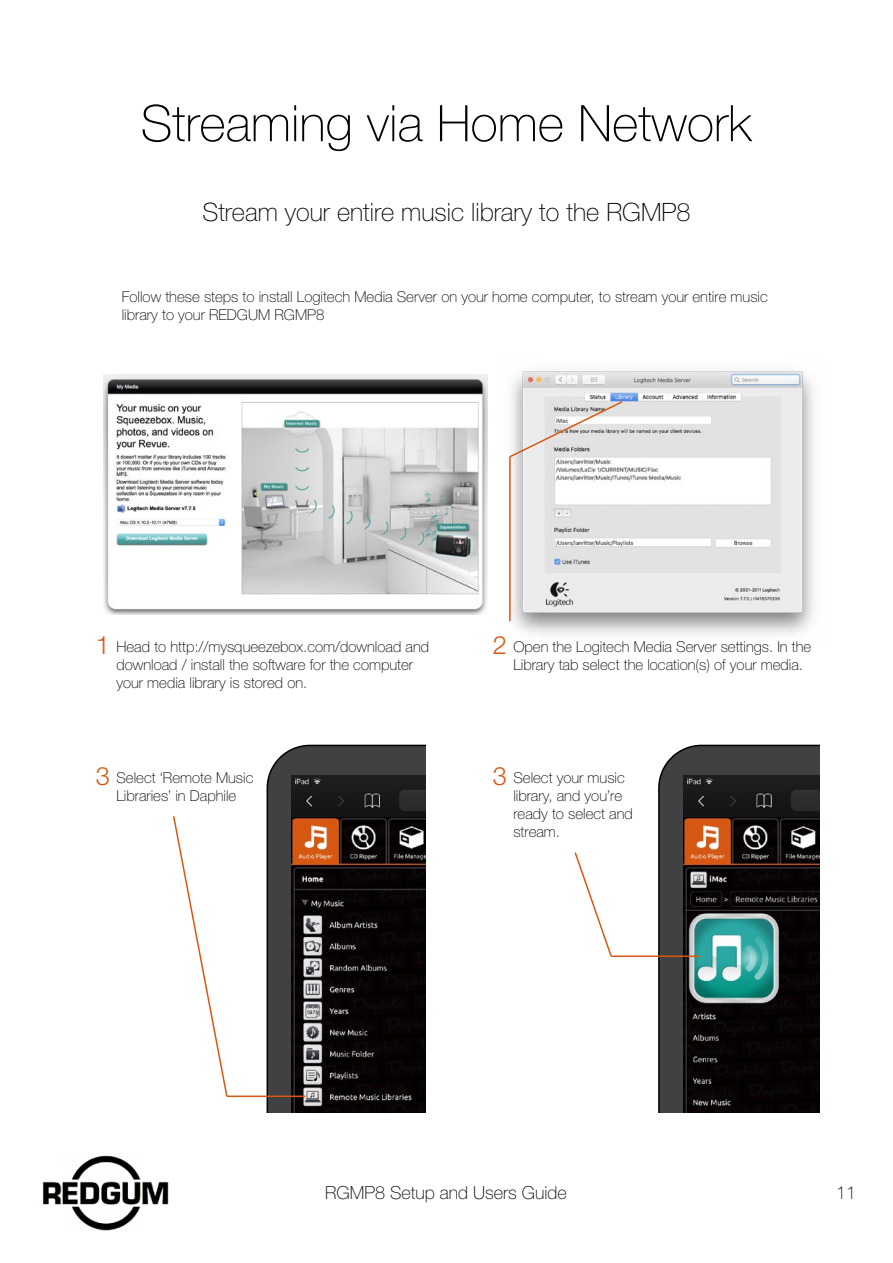
<style>
.page{position:relative;width:893px;height:1263px;background:#fff}
.page>*{position:absolute;margin:0;border:0;box-sizing:border-box;transform-origin:0 0}
.t1{font:100 50.4px "Helvetica Neue LT Std";color:#000}
.t2{font:100 25.35px "Helvetica Neue LT Std";color:#000}
.t3{font:300 25.35px "Helvetica Neue LT Std";color:#d65812}
.t4{font:100 18px "Helvetica Neue LT Std";color:#000}
.t5{font:100 15px/18px "Helvetica Neue LT Std";color:#000}
</style>
<div class="page">
<img style="left:42px;top:1155px;width:127px;height:75px">
<img style="left:509px;top:371px;width:305px;height:263px">
<img style="left:103px;top:375px;width:384px;height:239px">
<hr style="left:509px;top:457px;width:2px;height:164px;background:#d65812">
<svg style="left:509px;top:400px;width:115px;height:59px;background:#dedbd9"></svg>
<svg style="left:267px;top:745px;width:158px;height:368px;background:#424142"></svg>
<img style="left:292px;top:775px;width:133px;height:338px">
<svg style="left:658px;top:745px;width:161px;height:368px;background:#434244"></svg>
<img style="left:683px;top:775px;width:136px;height:338px">
<svg style="left:173px;top:816px;width:56px;height:282px"></svg>
<svg style="left:574px;top:852px;width:38px;height:105px"></svg>
<hr style="left:227px;top:1095px;width:78px;height:2px;background:#d65812">
<hr style="left:611px;top:955px;width:89px;height:2px;background:#d65812">
<h1 class="t1" style="left:141px;top:94px;width:612px">Streaming via Home Network</h1>
<h2 class="t2" style="left:202px;top:198px;width:490px">Stream your entire music library to the RGMP8</h2>
<p class="t5" style="left:122px;top:287px;width:648px">Follow these steps to install Logitech Media Server on your home computer, to stream your entire music library to your REDGUM RGMP8</p>
<h2 class="t3" style="left:96px;top:630px;width:16px">1</h2>
<p class="t5" style="left:116px;top:638px;width:314px">Head to http://mysqueezebox.com/download and download / install the software for the computer your media library is stored on.</p>
<h2 class="t3" style="left:493px;top:630px;width:16px">2</h2>
<p class="t5" style="left:513px;top:638px;width:299px">Open the Logitech Media Server settings. In the<br>Library tab select the location(s) of your media.</p>
<h2 class="t3" style="left:96px;top:760px;width:16px">3</h2>
<p class="t5" style="left:513px;top:768px;width:121px">Select your music library, and you’re ready to select and stream.</p>
<h2 class="t3" style="left:493px;top:760px;width:16px">3</h2>
<p class="t5" style="left:116px;top:768px;width:138px">Select ‘Remote Music<br>Libraries’ in Daphile</p>
<p class="t4" style="left:325px;top:1183px;width:243px">RGMP8 Setup and Users Guide</p>
<p class="t4" style="left:836px;top:1183px;width:22px">11</p>
</div>
